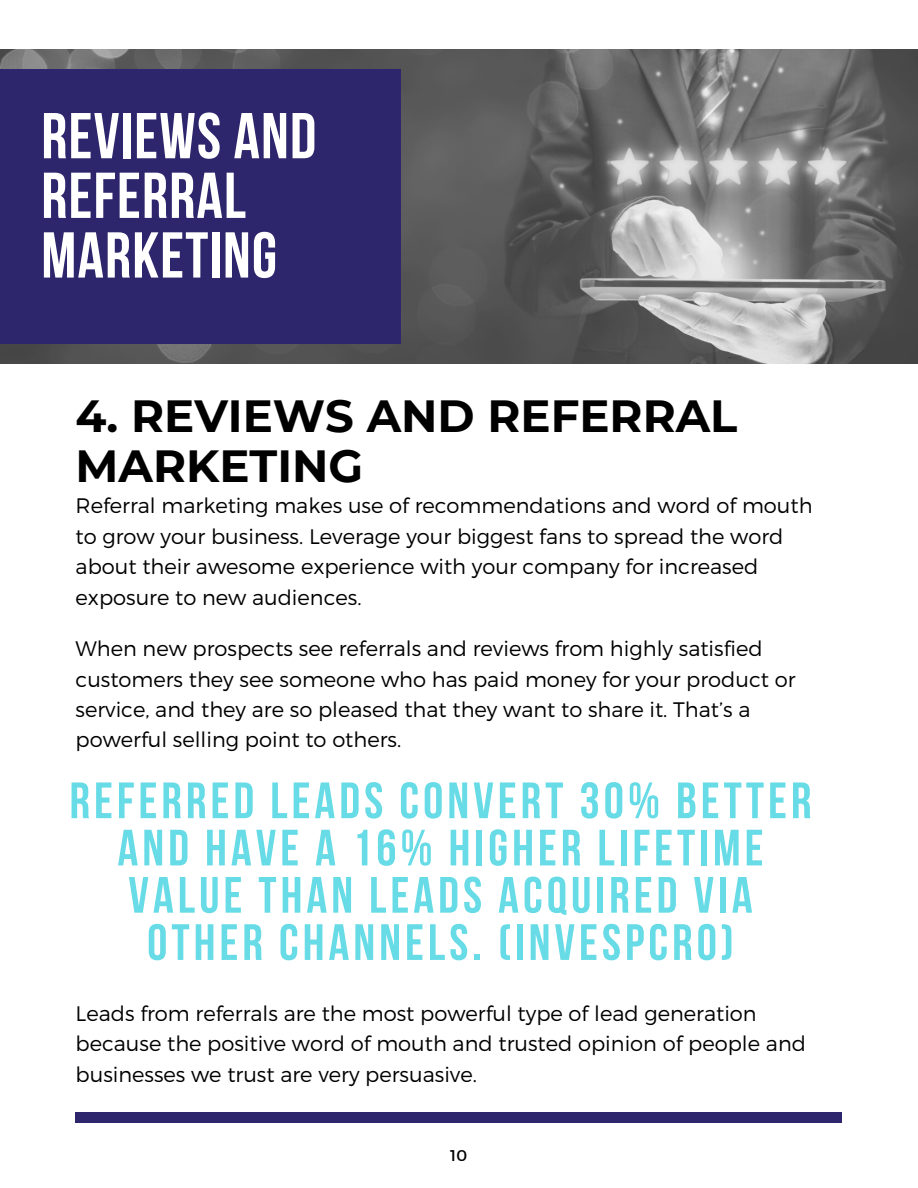
<style>
.page{position:relative;width:918px;height:1188px;background:#fff}
.page>*{position:absolute;margin:0;border:0;box-sizing:border-box;transform-origin:0 0}
.t1{font:700 64.65px/59.7px "Bebas Neue";letter-spacing:.02em;color:#fff}
.t2{font:700 51px/47.2px "Bebas Neue";letter-spacing:.08em;color:#67dbe6;text-align:center}
.t3{font:700 45px/49.5px "Montserrat";color:#000}
.t4{font:300 21px/30.3px "Montserrat";color:#000}
.t5{font:15.6px "Montserrat";color:#000}
</style>
<div class="page">
<img style="left:0;top:50px;width:918px;height:314px">
<div style="left:0;top:70px;width:401px;height:273px;background:#2e266d"></div>
<div style="left:76px;top:1113px;width:766px;height:10px;background:#2e266d"></div>
<h1 class="t1" style="left:41px;top:112px;width:276px">REVIEWS AND<br>REFERRAL<br>MARKETING</h1>
<h3 class="t3" style="left:76px;top:392px;width:663px">4. REVIEWS AND REFERRAL<br>MARKETING</h3>
<p class="t4" style="left:76px;top:490px;width:738px">Referral marketing makes use of recommendations and word of mouth to grow your business. Leverage your biggest fans to spread the word about their awesome experience with your company for increased exposure to new audiences.</p>
<p class="t4" style="left:76px;top:633px;width:721px">When new prospects see referrals and reviews from highly satisfied customers they see someone who has paid money for your product or service, and they are so pleased that they want to share it. That’s a powerful selling point to others.</p>
<h2 class="t2" style="left:70px;top:782px;width:743px">REFERRED LEADS CONVERT 30% BETTER<br>AND HAVE A 16% HIGHER LIFETIME<br>VALUE THAN LEADS ACQUIRED VIA<br>OTHER CHANNELS. (INVESPCRO)</h2>
<p class="t4" style="left:76px;top:997px;width:732px">Leads from referrals are the most powerful type of lead generation because the positive word of mouth and trusted opinion of people and businesses we trust are very persuasive.</p>
<p class="t5" style="left:450px;top:1145px;width:19px">10</p>
</div>
